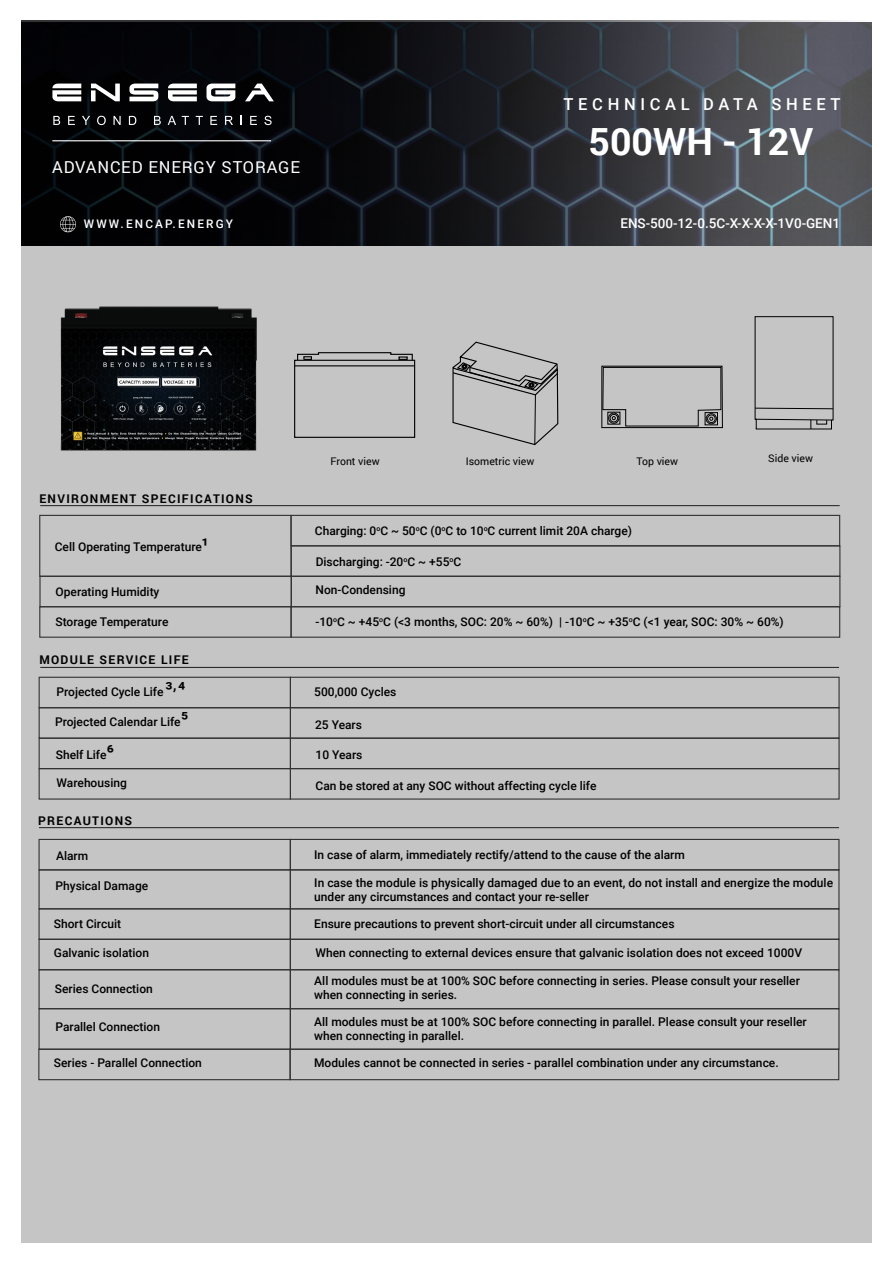
<style>
.page{position:relative;width:893px;height:1263px;background:#fff}
.page>*{position:absolute;margin:0;border:0;box-sizing:border-box;transform-origin:0 0}
.t1{font:700 37.5px "Roboto";color:#fff}
.t2{font:500 19.5px/29.8px "Roboto";color:#000;text-align:right}
.t3{font:16.5px "Roboto";letter-spacing:.05em;color:#fff}
.t4{font:500 16.5px "Roboto";letter-spacing:.285em;color:#fff}
.t5{font:500 15px "Roboto";color:#000}
.t6{font:500 13.5px "Roboto";color:#fff}
.t7{font:500 12px/14.4px "Roboto";color:#000}
.t8{font:700 12px "Roboto";letter-spacing:.11em;color:#000}
.t9{font:500 11.85px "Roboto";letter-spacing:.18em;color:#fff}
.t10{font:10.5px "Roboto";color:#000}
</style>
<div class="page">
<div style="left:21px;top:232px;width:851px;height:1010px;background:#c6c5c5"></div>
<svg style="left:21px;top:21px;width:851px;height:225px;background:#212227"></svg>
<img style="left:60px;top:306px;width:197px;height:145px">
<div style="left:39px;top:677px;width:252px;height:31px;border:1px solid #343334"></div>
<div style="left:290px;top:677px;width:550px;height:31px;border:1px solid #343334"></div>
<div style="left:39px;top:707px;width:252px;height:32px;border:1px solid #343334"></div>
<div style="left:290px;top:707px;width:550px;height:32px;border:1px solid #343334"></div>
<div style="left:39px;top:738px;width:252px;height:31px;border:1px solid #343334"></div>
<div style="left:290px;top:738px;width:550px;height:31px;border:1px solid #343334"></div>
<div style="left:39px;top:768px;width:252px;height:32px;border:1px solid #343334"></div>
<div style="left:290px;top:768px;width:550px;height:32px;border:1px solid #343334"></div>
<div style="left:39px;top:839px;width:252px;height:31px;border:1px solid #343334"></div>
<div style="left:290px;top:839px;width:549px;height:31px;border:1px solid #343334"></div>
<div style="left:39px;top:869px;width:252px;height:40px;border:1px solid #343334"></div>
<div style="left:290px;top:869px;width:549px;height:40px;border:1px solid #343334"></div>
<div style="left:39px;top:908px;width:252px;height:32px;border:1px solid #343334"></div>
<div style="left:290px;top:908px;width:549px;height:32px;border:1px solid #343334"></div>
<div style="left:39px;top:939px;width:252px;height:31px;border:1px solid #343334"></div>
<div style="left:290px;top:939px;width:549px;height:31px;border:1px solid #343334"></div>
<div style="left:39px;top:969px;width:252px;height:40px;border:1px solid #343334"></div>
<div style="left:290px;top:969px;width:549px;height:40px;border:1px solid #343334"></div>
<div style="left:39px;top:1008px;width:252px;height:42px;border:1px solid #343334"></div>
<div style="left:290px;top:1008px;width:549px;height:42px;border:1px solid #343334"></div>
<div style="left:38px;top:1049px;width:253px;height:31px;border:1px solid #343334"></div>
<div style="left:290px;top:1049px;width:549px;height:31px;border:1px solid #343334"></div>
<hr style="left:40px;top:667px;width:799px;height:1px;background:#1d1e1c">
<hr style="left:39px;top:827px;width:800px;height:1px;background:#1d1e1c">
<div style="left:39px;top:515px;width:253px;height:62px;border:1px solid #343334"></div>
<div style="left:290px;top:515px;width:550px;height:31px;border:1px solid #343334"></div>
<div style="left:291px;top:545px;width:549px;height:32px;border:1px solid #343334"></div>
<div style="left:39px;top:576px;width:253px;height:31px;border:1px solid #343334"></div>
<div style="left:291px;top:576px;width:549px;height:31px;border:1px solid #343334"></div>
<div style="left:39px;top:606px;width:253px;height:32px;border:1px solid #343334"></div>
<div style="left:290px;top:606px;width:550px;height:32px;border:1px solid #343334"></div>
<hr style="left:40px;top:505px;width:800px;height:1px;background:#1d1e1c">
<div style="left:294px;top:360px;width:121px;height:78px;border:1px solid #000"></div>
<hr style="left:295px;top:365px;width:120px;height:1px;background:#000">
<svg style="left:296px;top:352px;width:117px;height:9px"></svg>
<div style="left:398px;top:356px;width:10px;height:4px;border:1px solid #000"></div>
<div style="left:601px;top:366px;width:122px;height:62px;border:1px solid #000"></div>
<svg style="left:602px;top:367px;width:120px;height:60px"></svg>
<svg style="left:452px;top:341px;width:107px;height:105px"></svg>
<svg style="left:754px;top:316px;width:80px;height:114px"></svg>
<svg style="left:59px;top:216px;width:17px;height:17px"></svg>
<hr style="left:52px;top:140px;width:219px;height:1px;background:#fff">
<svg style="left:52px;top:84px;width:29px;height:17px"></svg>
<svg style="left:91px;top:84px;width:29px;height:17px"></svg>
<svg style="left:129px;top:84px;width:29px;height:17px"></svg>
<svg style="left:168px;top:84px;width:29px;height:17px"></svg>
<svg style="left:207px;top:84px;width:28px;height:17px"></svg>
<svg style="left:245px;top:84px;width:29px;height:17px"></svg>
<svg style="left:53px;top:116px;width:7px;height:9px"></svg>
<svg style="left:68px;top:116px;width:7px;height:9px"></svg>
<svg style="left:82px;top:116px;width:8px;height:9px"></svg>
<svg style="left:97px;top:116px;width:9px;height:9px"></svg>
<svg style="left:113px;top:116px;width:8px;height:9px"></svg>
<svg style="left:129px;top:116px;width:7px;height:9px"></svg>
<svg style="left:154px;top:116px;width:7px;height:9px"></svg>
<svg style="left:168px;top:116px;width:8px;height:9px"></svg>
<svg style="left:182px;top:116px;width:7px;height:9px"></svg>
<svg style="left:196px;top:116px;width:7px;height:9px"></svg>
<svg style="left:210px;top:116px;width:7px;height:9px"></svg>
<svg style="left:225px;top:116px;width:8px;height:9px"></svg>
<svg style="left:250px;top:116px;width:7px;height:9px"></svg>
<svg style="left:264px;top:116px;width:8px;height:9px"></svg>
<h3 class="t3" style="left:52px;top:156px;width:249px">ADVANCED ENERGY STORAGE</h3>
<p class="t9" style="left:84px;top:216px;width:151px">WWW.ENCAP.ENERGY</p>
<h3 class="t4" style="left:564px;top:93px;width:278px">TECHNICAL DATA SHEET</h3>
<h1 class="t1" style="left:589px;top:115px;width:226px">500WH - 12V</h1>
<p class="t6" style="left:620px;top:214px;width:221px">ENS-500-12-0.5C-X-X-X-X-1V0-GEN1</p>
<p class="t8" style="left:39px;top:490px;width:215px">ENVIRONMENT SPECIFICATIONS</p>
<p class="t7" style="left:55px;top:539px;width:149px">Cell Operating Temperature</p>
<p class="t7" style="left:56px;top:584px;width:105px">Operating Humidity</p>
<p class="t7" style="left:56px;top:614px;width:114px">Storage Temperature</p>
<h2 class="t2" style="left:202px;top:530px;width:9px">¹</h2>
<p class="t8" style="left:39px;top:651px;width:151px">MODULE SERVICE LIFE</p>
<p class="t7" style="left:57px;top:684px;width:108px">Projected Cycle Life</p>
<p class="t7" style="left:55px;top:714px;width:127px">Projected Calendar Life</p>
<h2 class="t2" style="left:166px;top:674px;width:24px">³ 4<br>5</h2>
<p class="t5" style="left:173px;top:674px;width:5px">,</p>
<p class="t10" style="left:331px;top:454px;width:51px">Front view</p>
<p class="t10" style="left:466px;top:454px;width:70px">Isometric view</p>
<p class="t10" style="left:636px;top:454px;width:43px">Top view</p>
<p class="t10" style="left:768px;top:451px;width:46px">Side view</p>
<p class="t7" style="left:315px;top:523px;width:319px">Charging: 0<sup>o</sup>C ~ 50<sup>o</sup>C (0<sup>o</sup>C to 10<sup>o</sup>C current limit 20A charge)</p>
<p class="t7" style="left:316px;top:554px;width:147px">Discharging: -20<sup>o</sup>C ~ +55<sup>o</sup>C</p>
<p class="t7" style="left:316px;top:582px;width:91px">Non-Condensing</p>
<p class="t7" style="left:315px;top:614px;width:470px">-10<sup>o</sup>C ~ +45<sup>o</sup>C (&lt;3 months, SOC: 20% ~ 60%) | -10<sup>o</sup>C ~ +35<sup>o</sup>C (&lt;1 year, SOC: 30% ~ 60%)</p>
<p class="t7" style="left:314px;top:684px;width:84px">500,000 Cycles</p>
<p class="t7" style="left:315px;top:717px;width:48px">25 Years</p>
<h2 class="t2" style="left:107px;top:736px;width:9px">6</h2>
<p class="t7" style="left:56px;top:747px;width:52px">Shelf Life</p>
<p class="t7" style="left:316px;top:747px;width:48px">10 Years</p>
<p class="t7" style="left:57px;top:775px;width:72px">Warehousing</p>
<p class="t7" style="left:316px;top:778px;width:282px">Can be stored at any SOC without affecting cycle life</p>
<p class="t8" style="left:38px;top:812px;width:95px">PRECAUTIONS</p>
<p class="t7" style="left:56px;top:848px;width:34px">Alarm</p>
<p class="t7" style="left:56px;top:878px;width:94px">Physical Damage</p>
<p class="t7" style="left:54px;top:916px;width:69px">Short Circuit</p>
<p class="t7" style="left:54px;top:945px;width:97px">Galvanic isolation</p>
<p class="t7" style="left:314px;top:847px;width:372px">In case of alarm, immediately rectify/attend to the cause of the alarm</p>
<p class="t7" style="left:314px;top:875px;width:520px">In case the module is physically damaged due to an event, do not install and energize the module under any circumstances and contact your re-seller</p>
<p class="t7" style="left:314px;top:916px;width:362px">Ensure precautions to prevent short-circuit under all circumstances</p>
<p class="t7" style="left:315px;top:945px;width:488px">When connecting to external devices ensure that galvanic isolation does not exceed 1000V</p>
<p class="t7" style="left:55px;top:981px;width:99px">Series Connection</p>
<p class="t7" style="left:314px;top:973px;width:487px">All modules must be at 100% SOC before connecting in series. Please consult your reseller when connecting in series.</p>
<p class="t7" style="left:56px;top:1019px;width:106px">Parallel Connection</p>
<p class="t7" style="left:314px;top:1014px;width:494px">All modules must be at 100% SOC before connecting in parallel. Please consult your reseller when connecting in parallel.</p>
<p class="t7" style="left:54px;top:1055px;width:150px">Series - Parallel Connection</p>
<p class="t7" style="left:314px;top:1055px;width:466px">Modules cannot be connected in series - parallel combination under any circumstance.</p>
</div>
